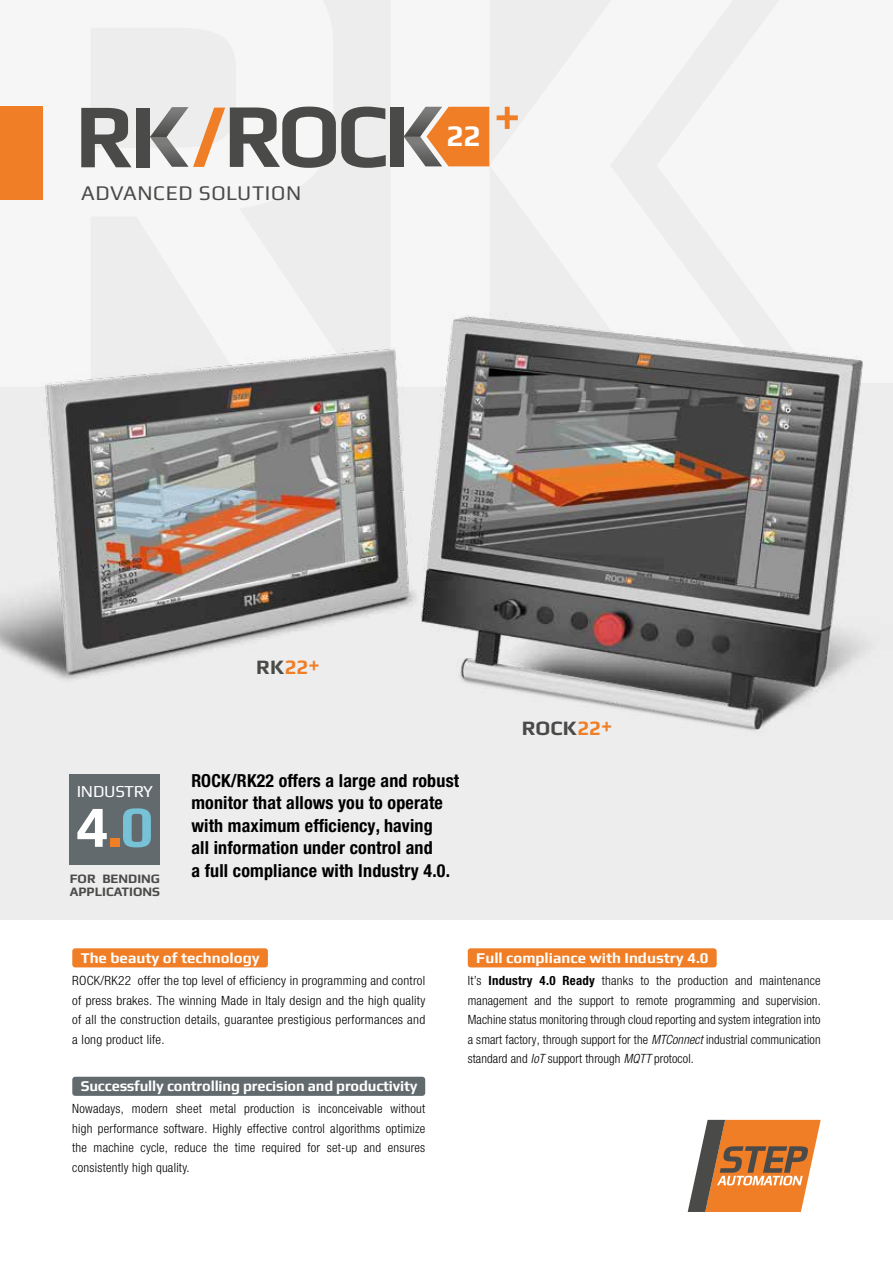
<style>
.page{position:relative;width:893px;height:1263px;background:#fff}
.page>*{position:absolute;margin:0;border:0;box-sizing:border-box;transform-origin:0 0}
.t1{font:700 58.35px "Play";color:#fff}
.t2{font:700 30px "Play";color:#fff}
.t3{font:21px "Play";letter-spacing:.03em;color:#4a4a49}
.t4{font:700 20.55px "Play";color:#4a4a49}
.t5{font:700 20.55px "Play";color:#ef7e26}
.t6{font:700 condensed 18px/22.5px "Helvetica Neue LTW1 G";letter-spacing:.01em;color:#000}
.t7{font:16.8px "Play";letter-spacing:-.01em;color:#fff}
.t8{font:700 15px "Play";letter-spacing:-.01em;color:#fff}
.t9{font:700 12.9px/12.9px "Play";letter-spacing:.005em;color:#4a4a49}
.t10{font:300 condensed 12.75px/19.5px "Helvetica Neue LTW1 G";letter-spacing:.02em;color:#000;text-align:justify}
.t11{font:300 condensed 12.75px/19.5px "Helvetica Neue LTW1 G";letter-spacing:.02em;color:#000;text-align:justify;scale:1.04 1}
.s1{color:#4a4a49}
.s2{color:#ef7e26}
.s3{color:#77c2d6}
.s4{font-weight:700}
.s5{font-style:italic}
</style>
<div class="page">
<div style="left:0;top:0;width:893px;height:919px;background:#f6f6f6"></div>
<svg style="left:688px;top:1120px;width:133px;height:92px"></svg>
<img style="left:0;top:316px;width:867px;height:519px">
<div style="left:70px;top:774px;width:90px;height:90px;background:#626a6e"></div>
<div style="left:72px;top:948px;width:196px;height:19px;background:#ef7e26;border-radius:3px"></div>
<div style="left:468px;top:948px;width:249px;height:19px;background:#ef7e26;border-radius:3px"></div>
<div style="left:72px;top:1077px;width:353px;height:19px;background:#626a6e;border-radius:3px"></div>
<div style="left:0;top:106px;width:43px;height:94px;background:#ef7e26"></div>
<div style="left:390px;top:107px;width:14px;height:60px;background:#4a4a49"></div>
<svg style="left:404px;top:107px;width:85px;height:59px"></svg>
<svg style="left:497px;top:107px;width:21px;height:22px"></svg>
<svg style="left:81px;top:108px;width:50px;height:59px"></svg>
<div style="left:136px;top:108px;width:14px;height:59px;background:#4a4a49"></div>
<svg style="left:150px;top:107px;width:236px;height:61px"></svg>
<h3 class="t3" style="left:81px;top:181px;width:222px">ADVANCED SOLUTION</h3>
<h2 class="t2" style="left:446px;top:118px;width:36px">22</h2>
<h3 class="t5" style="left:256px;top:655px;width:65px"><span class="s1">RK</span>22+</h3>
<h3 class="t7" style="left:77px;top:782px;width:78px">INDUSTRY</h3>
<h1 class="t1" style="left:76px;top:792px;width:79px">4<span class="s2">.</span><span class="s3">0</span></h1>
<p class="t9" style="left:70px;top:872px;width:92px">FOR BENDING<br>APPLICATIONS</p>
<h3 class="t6" style="left:191px;top:769px;width:269px">ROCK/RK22 offers a large and robust monitor that allows you to operate with maximum efficiency, having<br>all information under control and<br>a full compliance with Industry 4.0.</h3>
<h3 class="t4" style="left:522px;top:716px;width:92px">ROCK<span class="s2">22+</span></h3>
<p class="t8" style="left:81px;top:949px;width:181px">The beauty of technology</p>
<p class="t8" style="left:476px;top:949px;width:234px">Full compliance with Industry 4.0</p>
<p class="t11" style="left:72px;top:971px;width:341px">ROCK/RK22 offer the top level of efficiency in programming and control of press brakes. The winning Made in Italy design and the high quality of all the construction details, guarantee prestigious performances and a long product life.</p>
<p class="t10" style="left:468px;top:971px;width:354px">It’s <span class="s4">Industry 4.0 Ready</span> thanks to the production and maintenance management and the support to remote programming and supervision.<br>Machine status monitoring through cloud reporting and system integration into a smart factory, through support for the <span class="s5">MTConnect</span> industrial communication standard and <span class="s5">IoT</span> support through <span class="s5">MQTT</span> protocol.</p>
<p class="t10" style="left:72px;top:1099px;width:354px">Nowadays, modern sheet metal production is inconceivable without high performance software. Highly effective control algorithms optimize the machine cycle, reduce the time required for set-up and ensures consistently high quality.</p>
<p class="t8" style="left:81px;top:1077px;width:338px">Successfully controlling precision and productivity</p>
</div>
